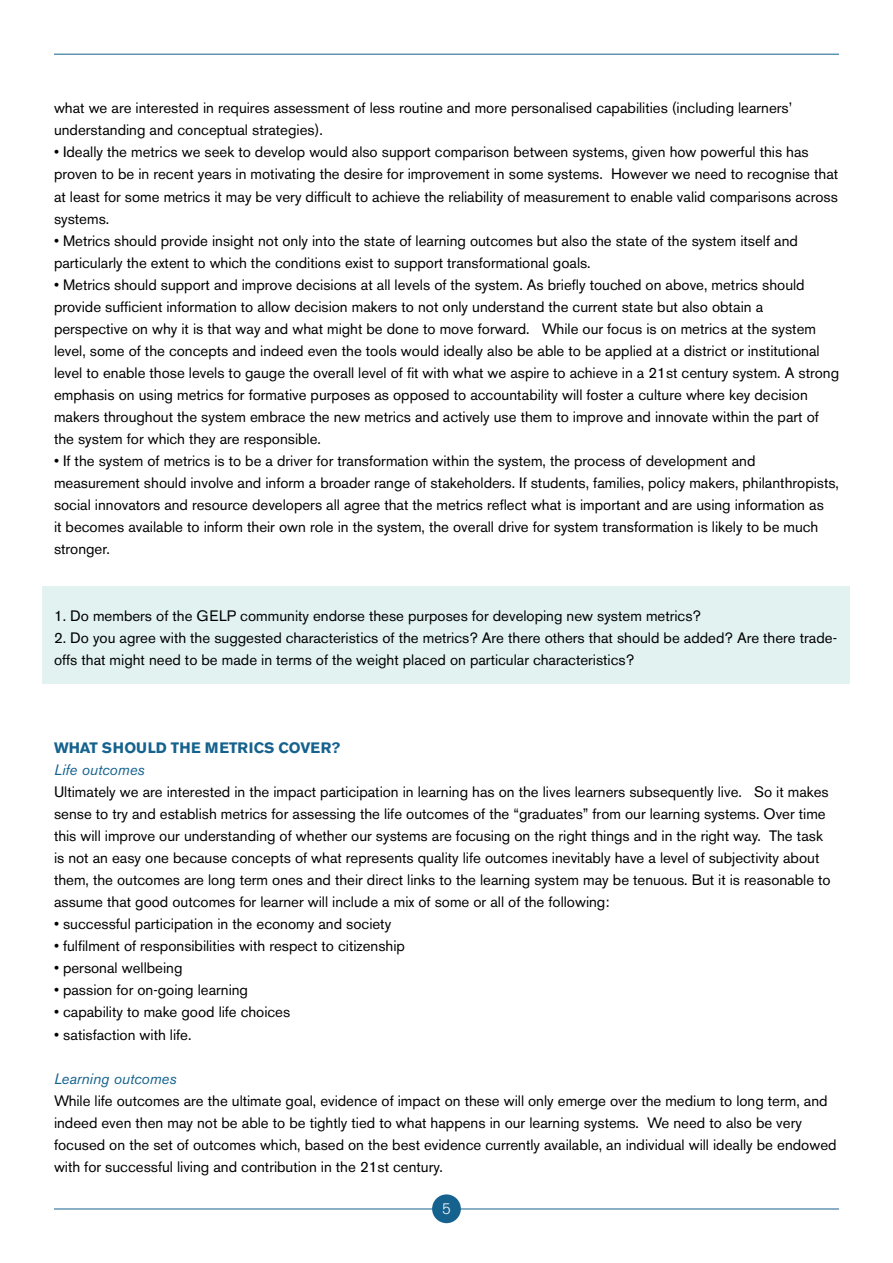
<style>
.page{position:relative;width:893px;height:1263px;background:#fff}
.page>*{position:absolute;margin:0;border:0;box-sizing:border-box;transform-origin:0 0}
.t1{font:15px/22px "Akzidenz Grotesk BE";color:#000}
.t2{font:italic 15px "Akzidenz Grotesk BE";color:#15628e}
.t3{font:700 15px "Akzidenz Grotesk BE";color:#15628e}
.t4{font:300 15px "Akzidenz Grotesk BE";color:#fff}
</style>
<div class="page">
<hr style="left:54px;top:1209px;width:785px;height:1px;background:#15628e">
<hr style="left:54px;top:54px;width:785px;height:1px;background:#15628e">
<div style="left:43px;top:586px;width:807px;height:97px;background:#e1f2f1"></div>
<div style="left:432px;top:1194px;width:29px;height:29px;background:#15628e;border-radius:50%"></div>
<p class="t1" style="left:54px;top:97px;width:740px">what we are interested in requires assessment of less routine and more personalised capabilities (including learners’ understanding and conceptual strategies).</p>
<p class="t1" style="left:54px;top:141px;width:786px">• Ideally the metrics we seek to develop would also support comparison between systems, given how powerful this has proven to be in recent years in motivating the desire for improvement in some systems. However we need to recognise that at least for some metrics it may be very difficult to achieve the reliability of measurement to enable valid comparisons across systems.</p>
<p class="t1" style="left:54px;top:229px;width:745px">• Metrics should provide insight not only into the state of learning outcomes but also the state of the system itself and particularly the extent to which the conditions exist to support transformational goals.</p>
<p class="t1" style="left:54px;top:273px;width:787px">• Metrics should support and improve decisions at all levels of the system. As briefly touched on above, metrics should provide sufficient information to allow decision makers to not only understand the current state but also obtain a perspective on why it is that way and what might be done to move forward. While our focus is on metrics at the system level, some of the concepts and indeed even the tools would ideally also be able to be applied at a district or institutional level to enable those levels to gauge the overall level of fit with what we aspire to achieve in a 21st century system. A strong emphasis on using metrics for formative purposes as opposed to accountability will foster a culture where key decision makers throughout the system embrace the new metrics and actively use them to improve and innovate within the part of the system for which they are responsible.</p>
<p class="t1" style="left:54px;top:450px;width:786px">• If the system of metrics is to be a driver for transformation within the system, the process of development and measurement should involve and inform a broader range of stakeholders. If students, families, policy makers, philanthropists, social innovators and resource developers all agree that the metrics reflect what is important and are using information as<br>it becomes available to inform their own role in the system, the overall drive for system transformation is likely to be much stronger.</p>
<p class="t1" style="left:54px;top:604px;width:648px">1. Do members of the GELP community endorse these purposes for developing new system metrics?</p>
<p class="t1" style="left:54px;top:626px;width:784px">2. Do you agree with the suggested characteristics of the metrics? Are there others that should be added? Are there trade&shy;offs that might need to be made in terms of the weight placed on particular characteristics?</p>
<p class="t3" style="left:54px;top:739px;width:288px">WHAT SHOULD THE METRICS COVER?</p>
<p class="t2" style="left:54px;top:761px;width:92px">Life outcomes</p>
<p class="t1" style="left:54px;top:781px;width:778px">Ultimately we are interested in the impact participation in learning has on the lives learners subsequently live. So it makes sense to try and establish metrics for assessing the life outcomes of the “graduates” from our learning systems. Over time this will improve our understanding of whether our systems are focusing on the right things and in the right way. The task is not an easy one because concepts of what represents quality life outcomes inevitably have a level of subjectivity about them, the outcomes are long term ones and their direct links to the learning system may be tenuous. But it is reasonable to assume that good outcomes for learner will include a mix of some or all of the following:</p>
<p class="t1" style="left:54px;top:913px;width:339px">• successful participation in the economy and society</p>
<p class="t1" style="left:54px;top:935px;width:352px">• fulfilment of responsibilities with respect to citizenship</p>
<p class="t1" style="left:54px;top:957px;width:130px">• personal wellbeing</p>
<p class="t1" style="left:54px;top:979px;width:196px">• passion for on-going learning</p>
<p class="t1" style="left:54px;top:1001px;width:238px">• capability to make good life choices</p>
<p class="t1" style="left:54px;top:1023px;width:139px">• satisfaction with life.</p>
<p class="t2" style="left:54px;top:1069px;width:124px">Learning outcomes</p>
<p class="t1" style="left:54px;top:1089px;width:784px">While life outcomes are the ultimate goal, evidence of impact on these will only emerge over the medium to long term, and indeed even then may not be able to be tightly tied to what happens in our learning systems. We need to also be very focused on the set of outcomes which, based on the best evidence currently available, an individual will ideally be endowed with for successful living and contribution in the 21st century.</p>
<p class="t4" style="left:442px;top:1200px;width:10px">5</p>
</div>
